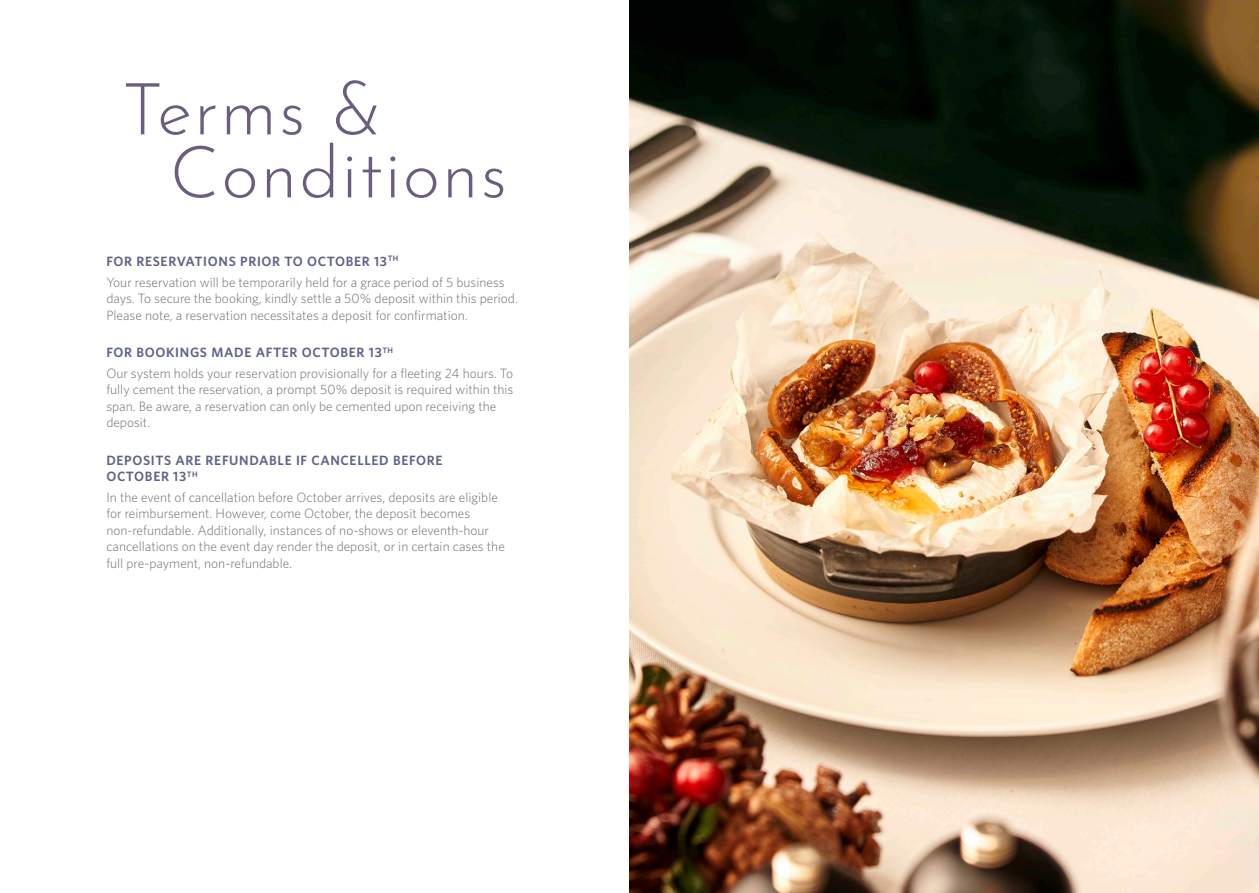
<style>
.page{position:relative;width:1259px;height:893px;background:#fff}
.page>*{position:absolute;margin:0;border:0;box-sizing:border-box;transform-origin:0 0}
.t1{font:300 72px/63px "Josefin Sans";letter-spacing:.025em;color:#6a5d7f}
.t2{font:300 13.5px/16.5px "Whitney";color:#6c6d70}
.t3{font:600 13.5px/16.2px "Whitney";letter-spacing:.05em;color:#5f6388}
</style>
<div class="page">
<img style="left:629px;top:0;width:630px;height:893px">
<p class="t1" style="left:170px;top:71px;width:339px;text-indent:-48px">Terms &amp;<br>Conditions</p>
<p class="t3" style="left:106px;top:253px;width:293px">FOR RESERVATIONS PRIOR TO OCTOBER 13<sup>TH</sup></p>
<p class="t2" style="left:106px;top:273px;width:413px">Your reservation will be temporarily held for a grace period of 5 business days. To secure the booking, kindly settle a 50% deposit within this period.<br>Please note, a reservation necessitates a deposit for confirmation.</p>
<p class="t3" style="left:106px;top:344px;width:288px">FOR BOOKINGS MADE AFTER OCTOBER 13<sup>TH</sup></p>
<p class="t2" style="left:106px;top:365px;width:408px">Our system holds your reservation provisionally for a fleeting 24 hours. To fully cement the reservation, a prompt 50% deposit is required within this span. Be aware, a reservation can only be cemented upon receiving the deposit.</p>
<p class="t3" style="left:106px;top:452px;width:338px">DEPOSITS ARE REFUNDABLE IF CANCELLED BEFORE<br>OCTOBER 13<sup>TH</sup></p>
<p class="t2" style="left:106px;top:488px;width:400px">In the event of cancellation before October arrives, deposits are eligible for reimbursement. However, come October, the deposit becomes non-refundable. Additionally, instances of no-shows or eleventh-hour cancellations on the event day render the deposit, or in certain cases the full pre-payment, non-refundable.</p>
</div>
